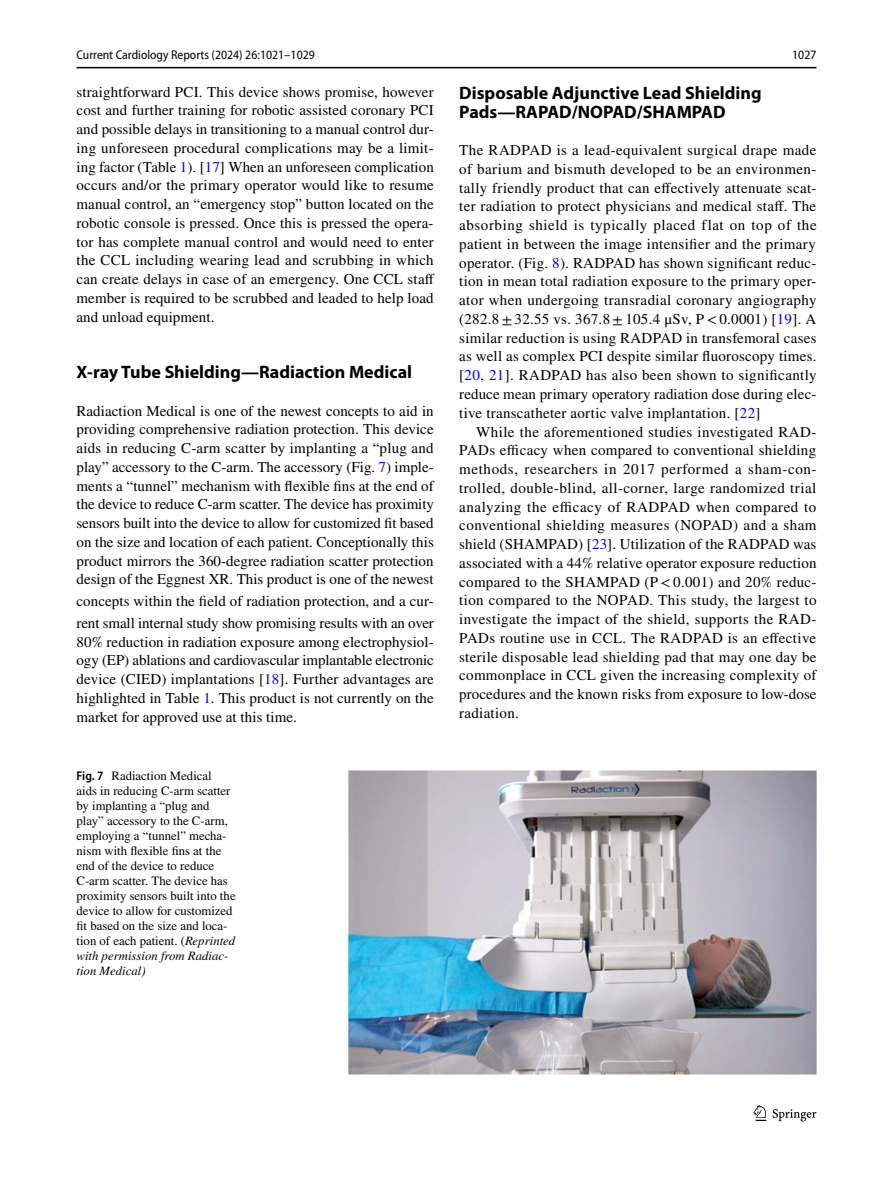
<style>
.page{position:relative;width:893px;height:1187px;background:#fff}
.page>*{position:absolute;margin:0;border:0;box-sizing:border-box;transform-origin:0 0}
.t1{font:700 18px/18.8px "Myriad Pro";color:#000}
.t2{font:15px/18.8px "STIX";letter-spacing:.005em;color:#000;text-align:justify}
.t3{font:12.75px/15px "STIX";color:#000}
.t4{font:semi-condensed 12.75px "Myriad Pro";color:#000}
.s1{color:#00f}
.s2{font-family:"Myriad Pro";font-weight:600;font-stretch:semi-condensed}
.s3{font-style:italic}
</style>
<div class="page">
<hr style="left:77px;top:67px;width:739px;height:1px;background:#000">
<svg style="left:753px;top:1105px;width:13px;height:15px"></svg>
<svg style="left:773px;top:1109px;width:43px;height:12px"></svg>
<img style="left:349px;top:770px;width:467px;height:303px">
<p class="t4" style="left:77px;top:48px;width:240px">Current Cardiology Reports (2024) 26:1021–1029</p>
<p class="t4" style="left:792px;top:48px;width:26px">1027</p>
<p class="t2" style="left:77px;top:83px;width:360px">straightforward PCI. This device shows promise, however cost and further training for robotic assisted coronary PCI and possible delays in transitioning to a manual control dur&shy;ing unforeseen procedural complications may be a limit&shy;ing factor (Table <span class="s1">1</span>). [<span class="s1">17</span>] When an unforeseen complication occurs and/or the primary operator would like to resume manual control, an “emergency stop” button located on the robotic console is pressed. Once this is pressed the opera&shy;tor has complete manual control and would need to enter the CCL including wearing lead and scrubbing in which can create delays in case of an emergency. One CCL staff member is required to be scrubbed and leaded to help load and unload equipment.</p>
<p class="t1" style="left:459px;top:83px;width:304px">Disposable Adjunctive Lead Shielding<br>Pads—RAPAD/NOPAD/SHAMPAD</p>
<p class="t2" style="left:459px;top:142px;width:359px">The RADPAD is a lead-equivalent surgical drape made of barium and bismuth developed to be an environmen&shy;tally friendly product that can effectively attenuate scat&shy;ter radiation to protect physicians and medical staff. The absorbing shield is typically placed flat on top of the patient in between the image intensifier and the primary operator. (Fig. <span class="s1">8</span>). RADPAD has shown significant reduc&shy;tion in mean total radiation exposure to the primary oper&shy;ator when undergoing transradial coronary angiography (282.8±32.55 vs. 367.8±105.4 μSv, P&lt;0.0001) [<span class="s1">19</span>]. A similar reduction is using RADPAD in transfemoral cases as well as complex PCI despite similar fluoroscopy times. [<span class="s1">20</span>, <span class="s1">21</span>]. RADPAD has also been shown to significantly reduce mean primary operatory radiation dose during elec&shy;tive transcatheter aortic valve implantation. [<span class="s1">22</span>]</p>
<p class="t2" style="left:459px;top:423px;width:359px;text-indent:17px">While the aforementioned studies investigated RAD-PADs efficacy when compared to conventional shielding methods, researchers in 2017 performed a sham-con&shy;trolled, double-blind, all-corner, large randomized trial analyzing the efficacy of RADPAD when compared to conventional shielding measures (NOPAD) and a sham shield (SHAMPAD) [<span class="s1">23</span>]. Utilization of the RADPAD was associated with a 44% relative operator exposure reduction compared to the SHAMPAD (P&lt;0.001) and 20% reduc&shy;tion compared to the NOPAD. This study, the largest to investigate the impact of the shield, supports the RAD-PADs routine use in CCL. The RADPAD is an effective sterile disposable lead shielding pad that may one day be commonplace in CCL given the increasing complexity of procedures and the known risks from exposure to low-dose radiation.</p>
<p class="t1" style="left:77px;top:362px;width:337px">X‑ray Tube Shielding—Radiaction Medical</p>
<p class="t2" style="left:77px;top:402px;width:359px">Radiaction Medical is one of the newest concepts to aid in providing comprehensive radiation protection. This device aids in reducing C-arm scatter by implanting a “plug and play” accessory to the C-arm. The accessory (Fig. <span class="s1">7</span>) imple&shy;ments a “tunnel” mechanism with flexible fins at the end of the device to reduce C-arm scatter. The device has proximity sensors built into the device to allow for customized fit based on the size and location of each patient. Conceptionally this product mirrors the 360-degree radiation scatter protection design of the Eggnest XR. This product is one of the newest</p>
<p class="t2" style="left:77px;top:591px;width:359px;line-height:21.8px">concepts within the field of radiation protection, and a cur&shy;rent small internal study show promising results with an over</p>
<p class="t2" style="left:77px;top:633px;width:359px">80% reduction in radiation exposure among electrophysiol&shy;ogy (EP) ablations and cardiovascular implantable electronic device (CIED) implantations [<span class="s1">18</span>]. Further advantages are highlighted in Table <span class="s1">1</span>. This product is not currently on the market for approved use at this time.</p>
<p class="t3" style="left:77px;top:769px;width:161px"><span class="s2">Fig. 7</span> Radiaction Medical<br>aids in reducing C-arm scatter by implanting a “plug and play” accessory to the C-arm, employing a “tunnel” mecha&shy;nism with flexible fins at the end of the device to reduce<br>C-arm scatter. The device has proximity sensors built into the device to allow for customized fit based on the size and loca&shy;tion of each patient. (<span class="s3">Reprinted with permission from Radiac&shy;tion Medical)</span></p>
</div>
